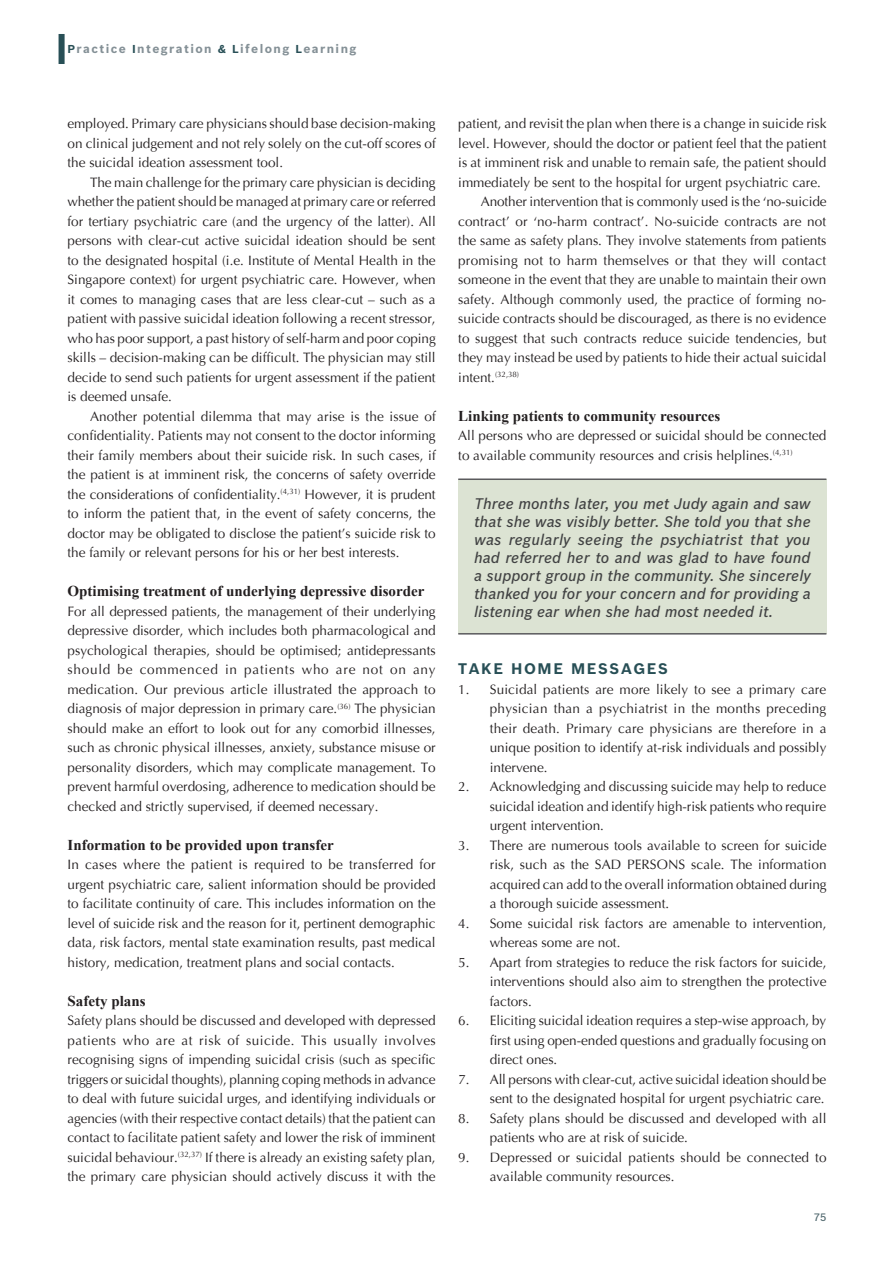
<style>
.page{position:relative;width:894px;height:1263px;background:#fff}
.page>*{position:absolute;margin:0;border:0;box-sizing:border-box;transform-origin:0 0}
.CME_ABS{font:italic 500 15px/18px "Bosch Sans";color:#414243;text-align:justify}
.t1{font:700 15px "Times New Roman";color:#231f20}
.t2{font:700 15px "Bosch Sans";letter-spacing:.11em;color:#284f56}
.TXFL{font:13.5px/19.5px "Optima";color:#231f20;text-align:justify}
.TX{font:13.5px/19.5px "Optima";color:#231f20;text-align:justify}
.L{font:13.5px/19.5px "Optima";color:#231f20;text-align:justify}
.t3{font:700 12px "Bosch Sans";letter-spacing:.12em;color:#849096}
.t4{font:500 10.5px "Bosch Sans";color:#4f676d}
.s1{font-size:11.25px;color:#284f56}
</style>
<div class="page">
<div style="left:58px;top:34px;width:7px;height:30px;background:#284f56"></div>
<div style="left:458px;top:479px;width:368px;height:155px;background:#dce3d3"></div>
<hr style="left:458px;top:478px;width:368px;height:2px;background:#5a5a5d">
<hr style="left:458px;top:633px;width:368px;height:1px;background:#5a5a5d">
<p class="t3" style="left:68px;top:42px;width:290px"><span class="s1">P</span>ractice <span class="s1">I</span>ntegration <span class="s1">&amp; L</span>ifelong <span class="s1">L</span>earning</p>
<p class="TXFL" style="left:68px;top:114px;width:369px">employed. Primary care physicians should base decision-making on clinical judgement and not rely solely on the cut-off scores of the suicidal ideation assessment tool.</p>
<p class="TX" style="left:68px;top:172px;width:369px;text-indent:22px">The main challenge for the primary care physician is deciding whether the patient should be managed at primary care or referred for tertiary psychiatric care (and the urgency of the latter). All persons with clear-cut active suicidal ideation should be sent to the designated hospital (i.e. Institute of Mental Health in the Singapore context) for urgent psychiatric care. However, when it comes to managing cases that are less clear-cut – such as a patient with passive suicidal ideation following a recent stressor, who has poor support, a past history of self-harm and poor coping skills – decision-making can be difficult. The physician may still decide to send such patients for urgent assessment if the patient is deemed unsafe.</p>
<p class="TX" style="left:68px;top:406px;width:369px;text-indent:22px">Another potential dilemma that may arise is the issue of confidentiality. Patients may not consent to the doctor informing their family members about their suicide risk. In such cases, if the patient is at imminent risk, the concerns of safety override the considerations of confidentiality.<sup>(4,31)</sup> However, it is prudent to inform the patient that, in the event of safety concerns, the doctor may be obligated to disclose the patient’s suicide risk to the family or relevant persons for his or her best interests.</p>
<h2 class="t1" style="left:68px;top:580px;width:358px">Optimising treatment of underlying depressive disorder</h2>
<p class="TXFL" style="left:68px;top:601px;width:369px">For all depressed patients, the management of their underlying depressive disorder, which includes both pharmacological and psychological therapies, should be optimised; antidepressants should be commenced in patients who are not on any medication. Our previous article illustrated the approach to diagnosis of major depression in primary care.<sup>(36)</sup> The physician should make an effort to look out for any comorbid illnesses, such as chronic physical illnesses, anxiety, substance misuse or personality disorders, which may complicate management. To prevent harmful overdosing, adherence to medication should be checked and strictly supervised, if deemed necessary.</p>
<h2 class="t1" style="left:68px;top:834px;width:267px">Information to be provided upon transfer</h2>
<p class="TXFL" style="left:68px;top:855px;width:369px">In cases where the patient is required to be transferred for urgent psychiatric care, salient information should be provided to facilitate continuity of care. This includes information on the level of suicide risk and the reason for it, pertinent demographic data, risk factors, mental state examination results, past medical history, medication, treatment plans and social contacts.</p>
<h2 class="t1" style="left:68px;top:990px;width:79px">Safety plans</h2>
<p class="TXFL" style="left:68px;top:1011px;width:369px">Safety plans should be discussed and developed with depressed patients who are at risk of suicide. This usually involves recognising signs of impending suicidal crisis (such as specific triggers or suicidal thoughts), planning coping methods in advance to deal with future suicidal urges, and identifying individuals or agencies (with their respective contact details) that the patient can contact to facilitate patient safety and lower the risk of imminent suicidal behaviour.<sup>(32,37)</sup> If there is already an existing safety plan, the primary care physician should actively discuss it with the</p>
<p class="TXFL" style="left:458px;top:114px;width:369px">patient, and revisit the plan when there is a change in suicide risk level. However, should the doctor or patient feel that the patient is at imminent risk and unable to remain safe, the patient should immediately be sent to the hospital for urgent psychiatric care.</p>
<p class="TX" style="left:458px;top:192px;width:369px;text-indent:22px">Another intervention that is commonly used is the ‘no-suicide contract’ or ‘no-harm contract’. No-suicide contracts are not the same as safety plans. They involve statements from patients promising not to harm themselves or that they will contact someone in the event that they are unable to maintain their own safety. Although commonly used, the practice of forming no&shy;suicide contracts should be discouraged, as there is no evidence to suggest that such contracts reduce suicide tendencies, but they may instead be used by patients to hide their actual suicidal intent.<sup>(32,38)</sup></p>
<h2 class="t1" style="left:458px;top:405px;width:263px">Linking patients to community resources</h2>
<p class="TXFL" style="left:458px;top:426px;width:369px">All persons who are depressed or suicidal should be connected to available community resources and crisis helplines.<sup>(4,31)</sup></p>
<p class="CME_ABS" style="left:474px;top:494px;width:338px">Three months later, you met Judy again and saw that she was visibly better. She told you that she was regularly seeing the psychiatrist that you had referred her to and was glad to have found a support group in the community. She sincerely thanked you for your concern and for providing a listening ear when she had most needed it.</p>
<h1 class="t2" style="left:458px;top:659px;width:211px">TAKE HOME MESSAGES</h1>
<p class="L" style="left:489px;top:679px;width:338px;text-indent:-32px">1. Suicidal patients are more likely to see a primary care physician than a psychiatrist in the months preceding their death. Primary care physicians are therefore in a unique position to identify at-risk individuals and possibly intervene.</p>
<p class="L" style="left:489px;top:777px;width:338px;text-indent:-32px">2. Acknowledging and discussing suicide may help to reduce suicidal ideation and identify high-risk patients who require urgent intervention.</p>
<p class="L" style="left:489px;top:835px;width:338px;text-indent:-32px">3. There are numerous tools available to screen for suicide risk, such as the SAD PERSONS scale. The information acquired can add to the overall information obtained during a thorough suicide assessment.</p>
<p class="L" style="left:489px;top:913px;width:338px;text-indent:-32px">4. Some suicidal risk factors are amenable to intervention, whereas some are not.</p>
<p class="L" style="left:489px;top:952px;width:338px;text-indent:-32px">5. Apart from strategies to reduce the risk factors for suicide, interventions should also aim to strengthen the protective factors.</p>
<p class="L" style="left:489px;top:1011px;width:338px;text-indent:-32px">6. Eliciting suicidal ideation requires a step-wise approach, by first using open-ended questions and gradually focusing on direct ones.</p>
<p class="L" style="left:458px;top:1069px;width:369px;text-align:right">7. All persons with clear-cut, active suicidal ideation should be sent to the designated hospital for urgent psychiatric care.</p>
<p class="L" style="left:489px;top:1108px;width:338px;text-indent:-32px">8. Safety plans should be discussed and developed with all patients who are at risk of suicide.</p>
<p class="L" style="left:489px;top:1147px;width:338px;text-indent:-32px">9. Depressed or suicidal patients should be connected to available community resources.</p>
<p class="t4" style="left:813px;top:1211px;width:14px">75</p>
</div>
